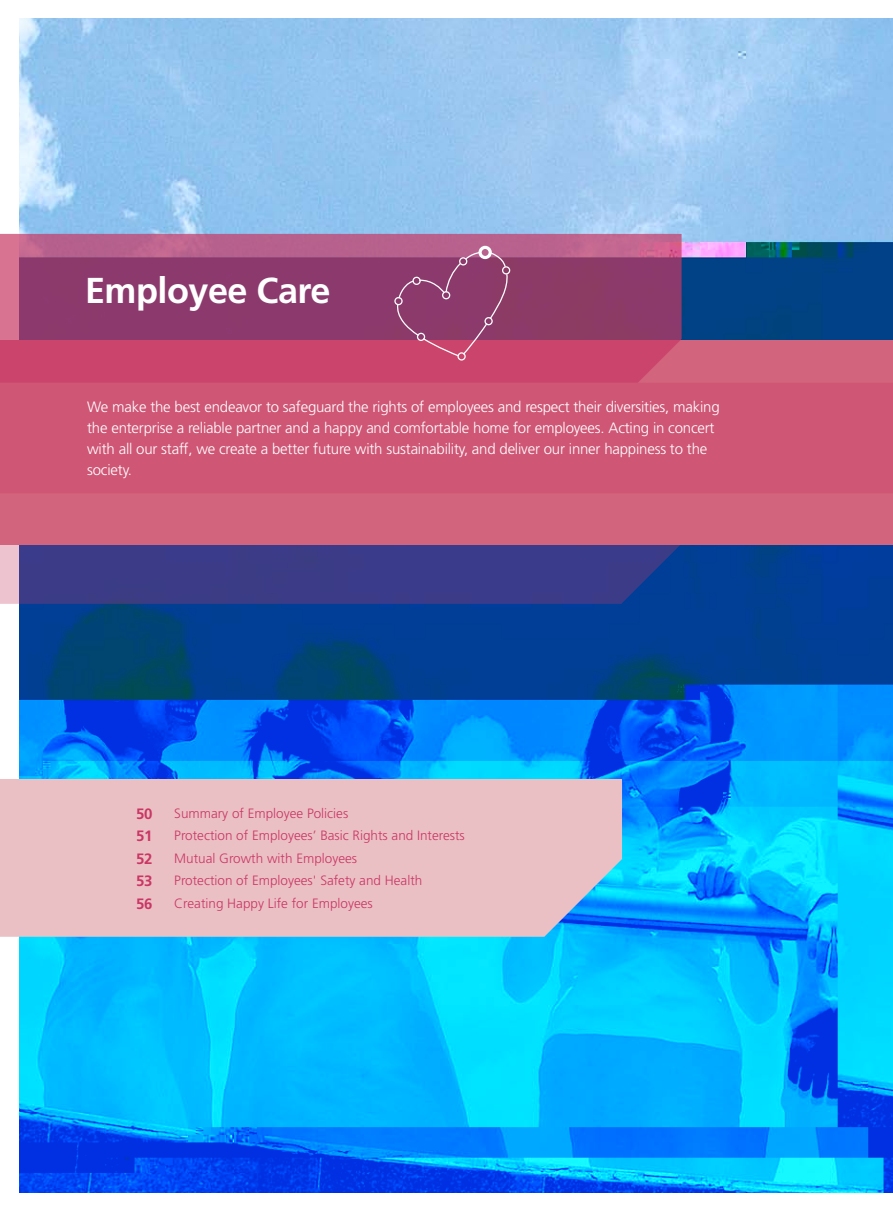
<style>
.page{position:relative;width:893px;height:1212px;background:#fff}
.page>*{position:absolute;margin:0;border:0;box-sizing:border-box;transform-origin:0 0}
.t1{font:700 36px "Frutiger";letter-spacing:-.015em;color:#fff}
.t2{font:300 15px/21px "Frutiger";letter-spacing:-.015em;color:#fff}
.t3{font:700 15px/22.5px "Frutiger";letter-spacing:-.015em;color:#c93764;text-align:justify}
.t4{font:300 13.5px/22.5px "Frutiger";color:#c93764}
</style>
<div class="page">
<img style="left:19px;top:18px;width:874px;height:1175px">
<svg style="left:0;top:544px;width:680px;height:60px;background:#403f8b"></svg>
<div style="left:0;top:340px;width:893px;height:204px;background:#d2647d"></div>
<div style="left:0;top:779px;width:622px;height:158px;background:#ebc0c5"></div>
<div style="left:0;top:383px;width:893px;height:110px;background:#cf5675"></div>
<svg style="left:0;top:234px;width:682px;height:149px;background:#a84572"></svg>
<div style="left:457px;top:352px;width:9px;height:9px;border:1px solid #fff;border-radius:50%"></div>
<div style="left:394px;top:297px;width:9px;height:8px;border:1px solid #fff;border-radius:50%"></div>
<div style="left:502px;top:266px;width:8px;height:8px;border:1px solid #fff;border-radius:50%"></div>
<div style="left:478px;top:246px;width:14px;height:13px;border:3px solid #fff;border-radius:50%"></div>
<svg style="left:397px;top:251px;width:111px;height:107px;background:#9e4774"></svg>
<h1 class="t1" style="left:85px;top:269px;width:247px">Employee Care</h1>
<p class="t2" style="left:87px;top:397px;width:634px">We make the best endeavor to safeguard the rights of employees and respect their diversities, making the enterprise a reliable partner and a happy and comfortable home for employees. Acting in concert with all our staff, we create a better future with sustainability, and deliver our inner happiness to the society.</p>
<p class="t3" style="left:136px;top:802px;width:18px">50<br>51<br>52<br>53<br>56</p>
<p class="t4" style="left:174px;top:801px;width:292px">Summary of Employee Policies<br>Protection of Employees’ Basic Rights and Interests Mutual Growth with Employees<br>Protection of Employees' Safety and Health Creating Happy Life for Employees</p>
</div>
